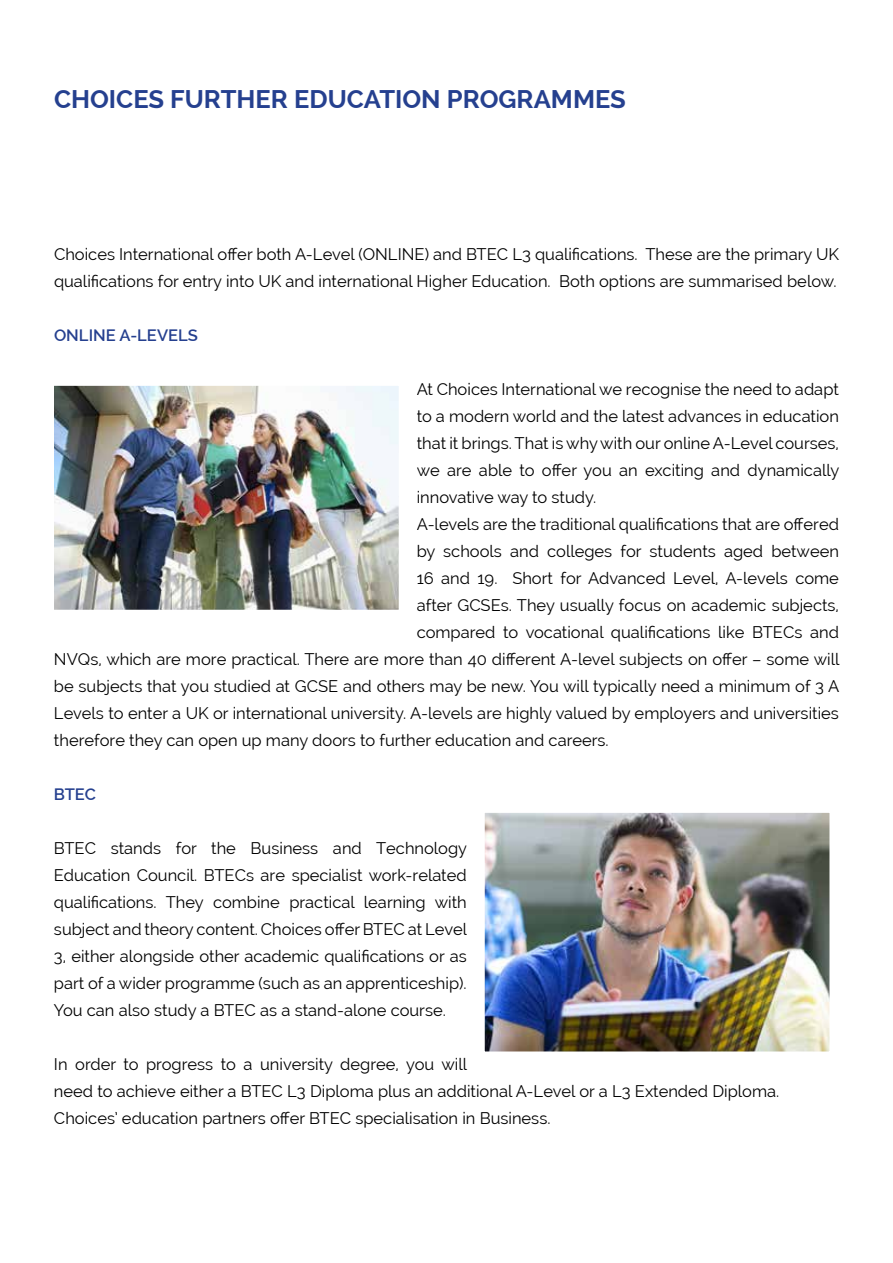
<style>
.page{position:relative;width:893px;height:1263px;background:#fff}
.page>*{position:absolute;margin:0;border:0;box-sizing:border-box;transform-origin:0 0}
.t1{font:700 25.5px "Raleway";color:#25408f}
.t2{font:16.5px/27px "Raleway";color:#000}
.t3{font:600 16.5px "Raleway";color:#25408f}
</style>
<div class="page">
<img style="left:55px;top:387px;width:343px;height:222px">
<img style="left:486px;top:814px;width:342px;height:236px">
<h1 class="t1" style="left:54px;top:84px;width:573px">CHOICES FURTHER EDUCATION PROGRAMMES</h1>
<p class="t2" style="left:54px;top:241px;width:787px">Choices International offer both A-Level (ONLINE) and BTEC L3 qualifications. These are the primary UK qualifications for entry into UK and international Higher Education. Both options are summarised below.</p>
<p class="t3" style="left:54px;top:326px;width:145px">ONLINE A-LEVELS</p>
<p class="t2" style="left:417px;top:376px;width:424px">At Choices I nternational we recognise the need to adapt</p>
<p class="t2" style="left:417px;top:403px;width:424px">to a modern world and the latest advances in education</p>
<p class="t2" style="left:417px;top:430px;width:424px">that it brings. That is why with our online A-Level courses,</p>
<p class="t2" style="left:417px;top:457px;width:424px">we are able to offer you an exciting and dynamically</p>
<p class="t2" style="left:417px;top:484px;width:181px">innovative way to study.</p>
<p class="t2" style="left:417px;top:511px;width:424px">A-levels are the traditional qualifications that are offered</p>
<p class="t2" style="left:417px;top:538px;width:424px">by schools and colleges for students aged between</p>
<p class="t2" style="left:417px;top:565px;width:424px">16 and 19. Short for Advanced Level, A-levels come</p>
<p class="t2" style="left:417px;top:592px;width:424px">after GCSEs. They usually focus on academic subjects,</p>
<p class="t2" style="left:417px;top:619px;width:424px">compared to vocational qualifications like BTECs and</p>
<p class="t2" style="left:54px;top:646px;width:787px">NVQs, which are more practical. There are more than 40 different A-level subjects on offer – some will</p>
<p class="t2" style="left:54px;top:673px;width:786px">be subjects that you studied at GCSE and others may be new. You will typically need a minimum of 3 A</p>
<p class="t2" style="left:54px;top:700px;width:786px">Levels to enter a UK or international university. A-levels are highly valued by employers and universities</p>
<p class="t2" style="left:54px;top:727px;width:556px">therefore they can open up many doors to further education and careers.</p>
<p class="t3" style="left:54px;top:785px;width:44px">BTEC</p>
<p class="t2" style="left:54px;top:835px;width:415px;text-align:justify">BTEC stands for the Business and Technology Education Council. BTECs are specialist work-related qualifications. They combine practical learning with subject and theory content. Choices offer BTEC at Level 3, either alongside other academic qualifications or as part of a wider programme (such as an apprenticeship).<br>You can also study a BTEC as a stand-alone course.</p>
<p class="t2" style="left:54px;top:1051px;width:727px">I n order to progress to a university degree, you will<br>need to achieve either a BTEC L3 Diploma plus an additional A-Level or a L3 Extended Diploma.<br>Choices’ education partners offer BTEC specialisation in Business.</p>
</div>
